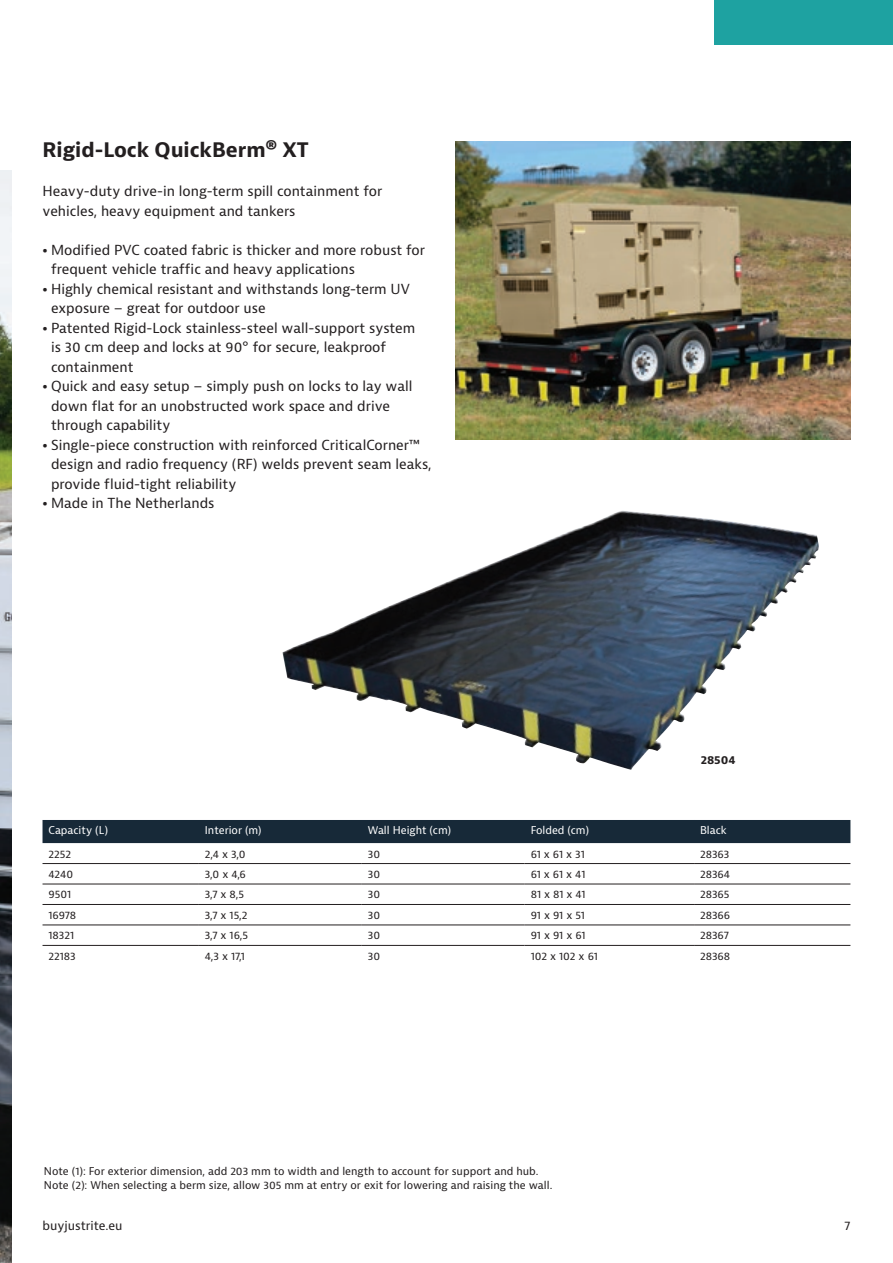
<style>
.page{position:relative;width:893px;height:1263px;background:#fff}
.page>*{position:absolute;margin:0;border:0;box-sizing:border-box;transform-origin:0 0}
.Small_Product_Titles{font:700 19.5px "Bernina Sans";color:#231f20}
.t1{font:13.5px/19.5px "Bernina Sans";color:#231f20}
.t2{font:12px "Bernina Sans";color:#231f20}
.Basic_Bold_centered{font:700 11.25px "Bernina Sans";letter-spacing:-.005em;color:#231f20}
.table_text{font:10.5px "Bernina Sans";color:#231f20}
.table_titles{font:10.5px "Bernina Sans";color:#fff}
.s1{font-weight:800}
</style>
<div class="page">
<img style="left:0;top:170px;width:11px;height:1093px">
<div style="left:714px;top:0;width:179px;height:44px;background:#1ea2a1"></div>
<img style="left:282px;top:512px;width:473px;height:258px">
<img style="left:455px;top:142px;width:395px;height:297px">
<div style="left:43px;top:820px;width:807px;height:23px;background:#172938"></div>
<hr style="left:43px;top:863px;width:156px;height:1px;background:#231f20">
<hr style="left:199px;top:863px;width:163px;height:1px;background:#231f20">
<hr style="left:362px;top:863px;width:163px;height:1px;background:#231f20">
<hr style="left:525px;top:863px;width:169px;height:1px;background:#231f20">
<hr style="left:694px;top:863px;width:156px;height:1px;background:#231f20">
<hr style="left:43px;top:884px;width:156px;height:1px;background:#231f20">
<hr style="left:199px;top:884px;width:163px;height:1px;background:#231f20">
<hr style="left:362px;top:884px;width:163px;height:1px;background:#231f20">
<hr style="left:525px;top:884px;width:169px;height:1px;background:#231f20">
<hr style="left:694px;top:884px;width:156px;height:1px;background:#231f20">
<hr style="left:43px;top:904px;width:156px;height:1px;background:#231f20">
<hr style="left:199px;top:904px;width:163px;height:1px;background:#231f20">
<hr style="left:362px;top:904px;width:163px;height:1px;background:#231f20">
<hr style="left:525px;top:904px;width:169px;height:1px;background:#231f20">
<hr style="left:694px;top:904px;width:156px;height:1px;background:#231f20">
<hr style="left:43px;top:924px;width:156px;height:1px;background:#231f20">
<hr style="left:199px;top:924px;width:163px;height:1px;background:#231f20">
<hr style="left:362px;top:924px;width:163px;height:1px;background:#231f20">
<hr style="left:525px;top:924px;width:169px;height:1px;background:#231f20">
<hr style="left:694px;top:924px;width:156px;height:1px;background:#231f20">
<hr style="left:43px;top:945px;width:156px;height:1px;background:#231f20">
<hr style="left:199px;top:945px;width:163px;height:1px;background:#231f20">
<hr style="left:362px;top:945px;width:163px;height:1px;background:#231f20">
<hr style="left:525px;top:945px;width:169px;height:1px;background:#231f20">
<hr style="left:694px;top:945px;width:156px;height:1px;background:#231f20">
<p class="Small_Product_Titles" style="left:43px;top:138px;width:268px">Rigid-Lock QuickBerm® XT</p>
<p class="t1" style="left:43px;top:182px;width:341px">Heavy-duty drive-in long-term spill containment for vehicles, heavy equipment and tankers</p>
<p class="t1" style="left:51px;top:240px;width:376px;text-indent:-9px"><span class="s1">•</span> Modified PVC coated fabric is thicker and more robust for frequent vehicle traffic and heavy applications</p>
<p class="t1" style="left:51px;top:279px;width:360px;text-indent:-9px"><span class="s1">•</span> Highly chemical resistant and withstands long-term UV exposure – great for outdoor use</p>
<p class="t1" style="left:51px;top:318px;width:366px;text-indent:-9px"><span class="s1">•</span> Patented Rigid-Lock stainless-steel wall-support system is 30 cm deep and locks at 90° for secure, leakproof containment</p>
<p class="t1" style="left:51px;top:377px;width:363px;text-indent:-9px"><span class="s1">•</span> Quick and easy setup – simply push on locks to lay wall down flat for an unobstructed work space and drive through capability</p>
<p class="t1" style="left:51px;top:435px;width:382px;text-indent:-9px"><span class="s1">•</span> Single-piece construction with reinforced CriticalCorner™ design and radio frequency (RF) welds prevent seam leaks, provide fluid-tight reliability</p>
<p class="t1" style="left:43px;top:494px;width:174px"><span class="s1">•</span> Made in The Netherlands</p>
<p class="Basic_Bold_centered" style="left:701px;top:752px;width:36px">28504</p>
<p class="table_titles" style="left:49px;top:824px;width:61px">Capacity (L)</p>
<p class="table_titles" style="left:205px;top:824px;width:58px">Interior (m)</p>
<p class="table_titles" style="left:368px;top:824px;width:85px">Wall Height (cm)</p>
<p class="table_titles" style="left:531px;top:824px;width:60px">Folded (cm)</p>
<p class="table_titles" style="left:700px;top:824px;width:28px">Black</p>
<p class="table_text" style="left:49px;top:847px;width:24px">2252</p>
<p class="table_text" style="left:205px;top:847px;width:42px">2,4 x 3,0</p>
<p class="table_text" style="left:368px;top:847px;width:14px">30</p>
<p class="table_text" style="left:531px;top:847px;width:56px">61 x 61 x 31</p>
<p class="table_text" style="left:700px;top:847px;width:31px">28363</p>
<p class="table_text" style="left:49px;top:867px;width:26px">4240</p>
<p class="table_text" style="left:205px;top:867px;width:43px">3,0 x 4,6</p>
<p class="table_text" style="left:368px;top:867px;width:14px">30</p>
<p class="table_text" style="left:531px;top:867px;width:56px">61 x 61 x 41</p>
<p class="table_text" style="left:700px;top:867px;width:32px">28364</p>
<p class="table_text" style="left:49px;top:888px;width:24px">9501</p>
<p class="table_text" style="left:205px;top:888px;width:41px">3,7 x 8,5</p>
<p class="table_text" style="left:368px;top:888px;width:14px">30</p>
<p class="table_text" style="left:531px;top:888px;width:56px">81 x 81 x 41</p>
<p class="table_text" style="left:700px;top:888px;width:31px">28365</p>
<p class="table_text" style="left:49px;top:908px;width:29px">16978</p>
<p class="table_text" style="left:205px;top:908px;width:44px">3,7 x 15,2</p>
<p class="table_text" style="left:368px;top:908px;width:14px">30</p>
<p class="table_text" style="left:531px;top:908px;width:56px">91 x 91 x 51</p>
<p class="table_text" style="left:700px;top:908px;width:32px">28366</p>
<p class="table_text" style="left:49px;top:929px;width:27px">18321</p>
<p class="table_text" style="left:205px;top:929px;width:45px">3,7 x 16,5</p>
<p class="table_text" style="left:368px;top:929px;width:14px">30</p>
<p class="table_text" style="left:531px;top:929px;width:56px">91 x 91 x 61</p>
<p class="table_text" style="left:700px;top:929px;width:30px">28367</p>
<p class="table_text" style="left:49px;top:949px;width:29px">22183</p>
<p class="table_text" style="left:205px;top:949px;width:41px">4,3 x 17,1</p>
<p class="table_text" style="left:368px;top:949px;width:14px">30</p>
<p class="table_text" style="left:531px;top:949px;width:69px">102 x 102 x 61</p>
<p class="table_text" style="left:700px;top:949px;width:32px">28368</p>
<p class="table_text" style="left:44px;top:1164px;width:496px">Note (1): For exterior dimension, add 203 mm to width and length to account for support and hub.</p>
<p class="table_text" style="left:44px;top:1178px;width:510px">Note (2): When selecting a berm size, allow 305 mm at entry or exit for lowering and raising the wall.</p>
<p class="t2" style="left:43px;top:1218px;width:81px">buyjustrite.eu</p>
<p class="t2" style="left:844px;top:1218px;width:7px">7</p>
</div>
